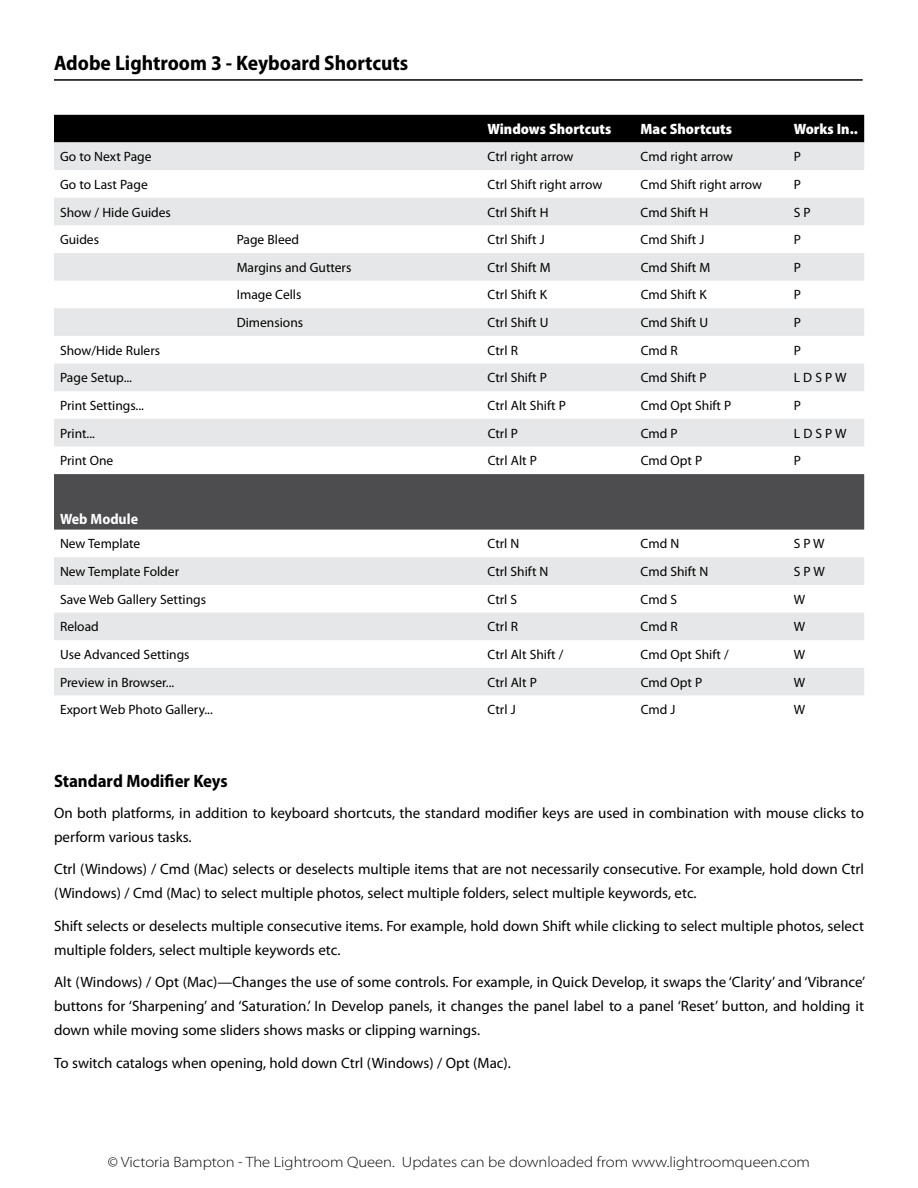
<style>
.page{position:relative;width:918px;height:1188px;background:#fff}
.page>*{position:absolute;margin:0;border:0;box-sizing:border-box;transform-origin:0 0}
.t1{font:700 semi-condensed 21px "Myriad Pro";color:#000}
.t2{font:700 semi-condensed 18px "Myriad Pro";color:#000}
.t3{font:15px/24px "Myriad Pro";color:#000}
.t4{font:300 semi-expanded 15px "Myriad Pro";color:#000}
.t5{font:900 semi-condensed 15px "Myriad Pro";color:#fff}
.t6{font:700 semi-condensed 15px "Myriad Pro";color:#fff}
.t7{font:13.5px "Myriad Pro";color:#000}
</style>
<div class="page">
<hr style="left:54px;top:79px;width:809px;height:2px;background:#000">
<div style="left:54px;top:115px;width:810px;height:27px;background:#000"></div>
<svg style="left:54px;top:142px;width:810px;height:553px"></svg>
<div style="left:54px;top:474px;width:810px;height:56px;background:#4d4d4f"></div>
<h1 class="t1" style="left:54px;top:51px;width:356px">Adobe Lightroom 3 - Keyboard Shortcuts</h1>
<p class="t5" style="left:488px;top:121px;width:125px">Windows Shortcuts</p>
<p class="t5" style="left:641px;top:121px;width:93px">Mac Shortcuts</p>
<p class="t5" style="left:794px;top:121px;width:66px">Works In..</p>
<p class="t7" style="left:60px;top:149px;width:93px">Go to Next Page</p>
<p class="t7" style="left:488px;top:149px;width:87px">Ctrl right arrow</p>
<p class="t7" style="left:641px;top:149px;width:94px">Cmd right arrow</p>
<p class="t7" style="left:794px;top:149px;width:9px">P</p>
<p class="t7" style="left:60px;top:177px;width:89px">Go to Last Page</p>
<p class="t7" style="left:488px;top:177px;width:116px">Ctrl Shift right arrow</p>
<p class="t7" style="left:641px;top:177px;width:123px">Cmd Shift right arrow</p>
<p class="t7" style="left:794px;top:177px;width:9px">P</p>
<p class="t7" style="left:60px;top:205px;width:112px">Show / Hide Guides</p>
<p class="t7" style="left:488px;top:205px;width:62px">Ctrl Shift H</p>
<p class="t7" style="left:641px;top:205px;width:69px">Cmd Shift H</p>
<p class="t7" style="left:794px;top:205px;width:18px">S P</p>
<p class="t7" style="left:60px;top:232px;width:41px">Guides</p>
<p class="t7" style="left:237px;top:232px;width:64px">Page Bleed</p>
<p class="t7" style="left:488px;top:232px;width:59px">Ctrl Shift J</p>
<p class="t7" style="left:641px;top:232px;width:65px">Cmd Shift J</p>
<p class="t7" style="left:794px;top:232px;width:9px">P</p>
<p class="t7" style="left:237px;top:260px;width:116px">Margins and Gutters</p>
<p class="t7" style="left:488px;top:260px;width:64px">Ctrl Shift M</p>
<p class="t7" style="left:641px;top:260px;width:71px">Cmd Shift M</p>
<p class="t7" style="left:794px;top:260px;width:9px">P</p>
<p class="t7" style="left:237px;top:288px;width:66px">Image Cells</p>
<p class="t7" style="left:488px;top:288px;width:61px">Ctrl Shift K</p>
<p class="t7" style="left:641px;top:288px;width:68px">Cmd Shift K</p>
<p class="t7" style="left:794px;top:288px;width:9px">P</p>
<p class="t7" style="left:237px;top:315px;width:68px">Dimensions</p>
<p class="t7" style="left:488px;top:315px;width:62px">Ctrl Shift U</p>
<p class="t7" style="left:641px;top:315px;width:69px">Cmd Shift U</p>
<p class="t7" style="left:794px;top:315px;width:9px">P</p>
<p class="t7" style="left:60px;top:343px;width:102px">Show/Hide Rulers</p>
<p class="t7" style="left:488px;top:343px;width:32px">Ctrl R</p>
<p class="t7" style="left:641px;top:343px;width:39px">Cmd R</p>
<p class="t7" style="left:794px;top:343px;width:9px">P</p>
<p class="t7" style="left:60px;top:371px;width:73px">Page Setup...</p>
<p class="t7" style="left:488px;top:371px;width:61px">Ctrl Shift P</p>
<p class="t7" style="left:641px;top:371px;width:68px">Cmd Shift P</p>
<p class="t7" style="left:794px;top:371px;width:54px">L D S P W</p>
<p class="t7" style="left:60px;top:398px;width:85px">Print Settings...</p>
<p class="t7" style="left:488px;top:398px;width:80px">Ctrl Alt Shift P</p>
<p class="t7" style="left:641px;top:398px;width:92px">Cmd Opt Shift P</p>
<p class="t7" style="left:794px;top:398px;width:9px">P</p>
<p class="t7" style="left:60px;top:426px;width:36px">Print...</p>
<p class="t7" style="left:488px;top:426px;width:32px">Ctrl P</p>
<p class="t7" style="left:641px;top:426px;width:39px">Cmd P</p>
<p class="t7" style="left:794px;top:426px;width:54px">L D S P W</p>
<p class="t7" style="left:60px;top:453px;width:55px">Print One</p>
<p class="t7" style="left:488px;top:453px;width:51px">Ctrl Alt P</p>
<p class="t7" style="left:641px;top:453px;width:63px">Cmd Opt P</p>
<p class="t7" style="left:794px;top:453px;width:9px">P</p>
<p class="t6" style="left:60px;top:510px;width:80px">Web Module</p>
<p class="t7" style="left:60px;top:537px;width:82px">New Template</p>
<p class="t7" style="left:488px;top:537px;width:33px">Ctrl N</p>
<p class="t7" style="left:641px;top:537px;width:40px">Cmd N</p>
<p class="t7" style="left:794px;top:537px;width:33px">S P W</p>
<p class="t7" style="left:60px;top:564px;width:121px">New Template Folder</p>
<p class="t7" style="left:488px;top:564px;width:62px">Ctrl Shift N</p>
<p class="t7" style="left:641px;top:564px;width:69px">Cmd Shift N</p>
<p class="t7" style="left:794px;top:564px;width:33px">S P W</p>
<p class="t7" style="left:60px;top:592px;width:148px">Save Web Gallery Settings</p>
<p class="t7" style="left:488px;top:592px;width:31px">Ctrl S</p>
<p class="t7" style="left:641px;top:592px;width:38px">Cmd S</p>
<p class="t7" style="left:794px;top:592px;width:13px">W</p>
<p class="t7" style="left:60px;top:620px;width:40px">Reload</p>
<p class="t7" style="left:488px;top:620px;width:32px">Ctrl R</p>
<p class="t7" style="left:641px;top:620px;width:39px">Cmd R</p>
<p class="t7" style="left:794px;top:620px;width:13px">W</p>
<p class="t7" style="left:60px;top:647px;width:131px">Use Advanced Settings</p>
<p class="t7" style="left:488px;top:647px;width:77px">Ctrl Alt Shift /</p>
<p class="t7" style="left:641px;top:647px;width:90px">Cmd Opt Shift /</p>
<p class="t7" style="left:794px;top:647px;width:13px">W</p>
<p class="t7" style="left:60px;top:675px;width:116px">Preview in Browser...</p>
<p class="t7" style="left:488px;top:675px;width:51px">Ctrl Alt P</p>
<p class="t7" style="left:641px;top:675px;width:63px">Cmd Opt P</p>
<p class="t7" style="left:794px;top:675px;width:13px">W</p>
<p class="t7" style="left:60px;top:702px;width:154px">Export Web Photo Gallery...</p>
<p class="t7" style="left:488px;top:702px;width:30px">Ctrl J</p>
<p class="t7" style="left:641px;top:702px;width:36px">Cmd J</p>
<p class="t7" style="left:794px;top:702px;width:13px">W</p>
<p class="t2" style="left:54px;top:771px;width:175px">Standard Modifier Keys</p>
<p class="t3" style="left:54px;top:801px;width:812px">On both platforms, in addition to keyboard shortcuts, the standard modifier keys are used in combination with mouse clicks to perform various tasks.</p>
<p class="t3" style="left:54px;top:858px;width:811px">Ctrl (Windows) / Cmd (Mac) selects or deselects multiple items that are not necessarily consecutive. For example, hold down Ctrl (Windows) / Cmd (Mac) to select multiple photos, select multiple folders, select multiple keywords, etc.</p>
<p class="t3" style="left:54px;top:914px;width:811px">Shift selects or deselects multiple consecutive items. For example, hold down Shift while clicking to select multiple photos, select multiple folders, select multiple keywords etc.</p>
<p class="t3" style="left:54px;top:971px;width:813px;text-align:justify">Alt (Windows) / Opt (Mac)—Changes the use of some controls. For example, in Quick Develop, it swaps the ‘Clarity’ and ‘Vibrance’ buttons for ‘Sharpening’ and ‘Saturation.’ In Develop panels, it changes the panel label to a panel ‘Reset’ button, and holding it down while moving some sliders shows masks or clipping warnings.</p>
<p class="t3" style="left:54px;top:1051px;width:459px">To switch catalogs when opening, hold down Ctrl (Windows) / Opt (Mac).</p>
<p class="t4" style="left:108px;top:1153px;width:704px">© Victoria Bampton - The Lightroom Queen. Updates can be downloaded from www.lightroomqueen.com</p>
</div>
